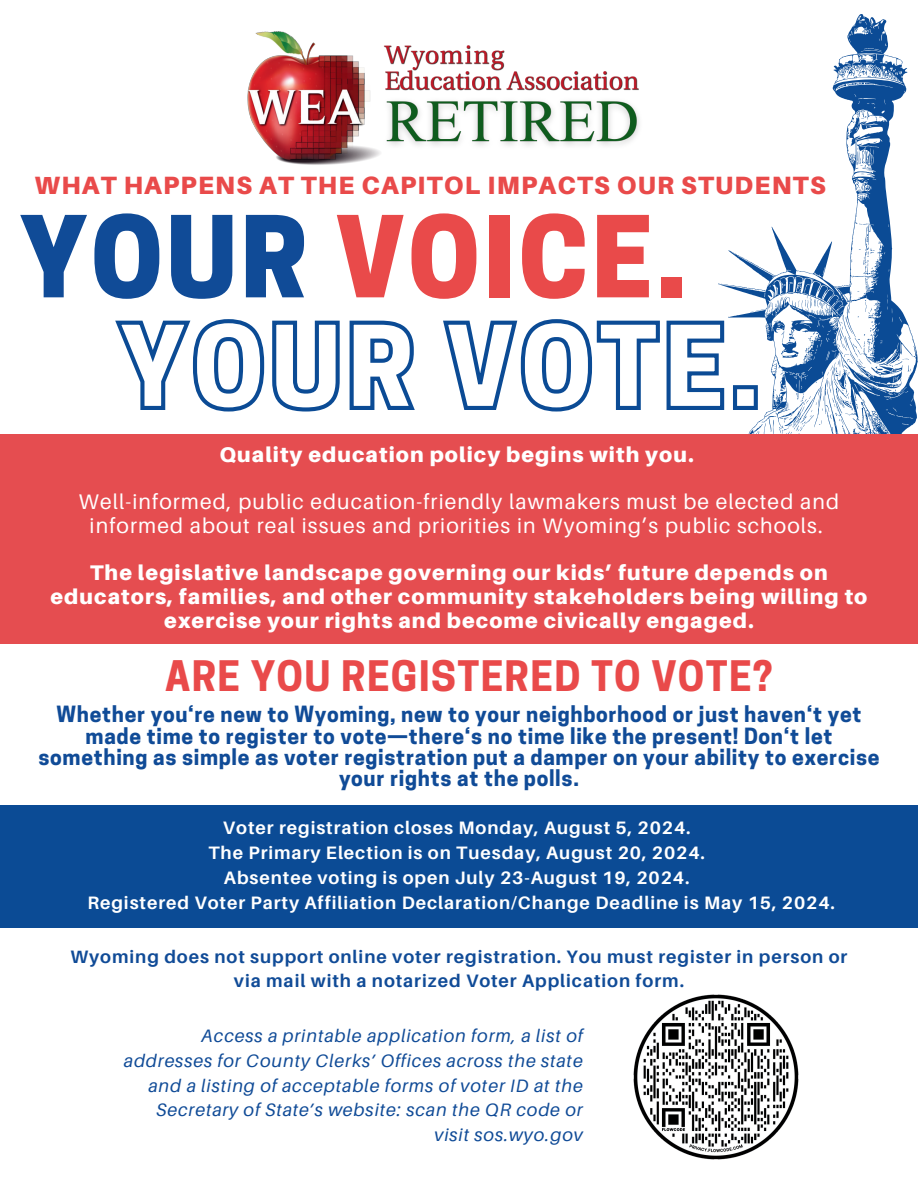
<style>
.page{position:relative;width:918px;height:1188px;background:#fff}
.page>*{position:absolute;margin:0;border:0;box-sizing:border-box;transform-origin:0 0}
.t1{font:800 105.75px "Cooper Hewitt";letter-spacing:.035em;color:#e94a4a}
.t2{font:700 39.45px "Cooper Hewitt";letter-spacing:.035em;color:#e94a4a}
.t3{font:900 25.05px "Aileron";letter-spacing:.05em;color:#e94a4a}
.t4{font:900 21.15px/23.7px "Aileron";letter-spacing:.05em;color:#fff;text-align:center}
.t5{font:21.15px/23.7px "Aileron";letter-spacing:.05em;color:#fff;text-align:center}
.t6{font:700 21px/21.3px "Cooper Hewitt";letter-spacing:.035em;color:#104b97;text-align:center}
.t7{font:700 18px/24.8px "Aileron";letter-spacing:.05em;color:#fff;text-align:center}
.t8{font:italic 18px/24.8px "Aileron";letter-spacing:.05em;color:#104b97;text-align:right}
.t9{font:700 18px/24.8px "Aileron";letter-spacing:.05em;color:#104b97;text-align:center}
.s1{color:#104b97}
</style>
<div class="page">
<svg style="left:115px;top:319px;width:506px;height:93px"></svg>
<svg style="left:621px;top:14px;width:297px;height:420px"></svg>
<div style="left:0;top:434px;width:918px;height:209px;background:#e54d50"></div>
<img style="left:386px;top:73px;width:262px;height:92px">
<img style="left:247px;top:31px;width:134px;height:134px">
<img style="left:380px;top:37px;width:258px;height:61px">
<img style="left:633px;top:994px;width:166px;height:166px">
<div style="left:0;top:805px;width:918px;height:123px;background:#0b4b95"></div>
<p class="t3" style="left:35px;top:170px;width:793px">WHAT HAPPENS AT THE CAPITOL IMPACTS OUR STUDENTS</p>
<h1 class="t1" style="left:20px;top:195px;width:668px"><span class="s1">YOUR</span> VOICE.</h1>
<p class="t4" style="left:219px;top:443px;width:476px">Quality education policy begins with you.</p>
<p class="t5" style="left:79px;top:490px;width:762px">Well-informed, public education-friendly lawmakers must be elected and informed about real issues and priorities in Wyoming’s public schools.</p>
<p class="t4" style="left:51px;top:561px;width:818px">The legislative landscape governing our kids’ future depends on educators, families, and other community stakeholders being willing to exercise your rights and become civically engaged.</p>
<h2 class="t2" style="left:165px;top:653px;width:609px">ARE YOU REGISTERED TO VOTE?</h2>
<p class="t6" style="left:38px;top:704px;width:843px">Whether you‘re new to Wyoming, new to your neighborhood or just haven‘t yet made time to register to vote—there‘s no time like the present! Don‘t let something as simple as voter registration put a damper on your ability to exercise your rights at the polls.</p>
<p class="t7" style="left:87px;top:816px;width:749px">Voter registration closes Monday, August 5, 2024.<br>The Primary Election is on Tuesday, August 20, 2024.<br>Absentee voting is open July 23-August 19, 2024.<br>Registered Voter Party Affiliation Declaration/Change Deadline is May 15, 2024.</p>
<p class="t9" style="left:71px;top:944px;width:778px">Wyoming does not support online voter registration. You must register in person or via mail with a notarized Voter Application form.</p>
<p class="t8" style="left:124px;top:1024px;width:460px">Access a printable application form, a list of addresses for County Clerks’ Offices across the state and a listing of acceptable forms of voter ID at the Secretary of State’s website: scan the QR code or visit sos.wyo.gov</p>
</div>
